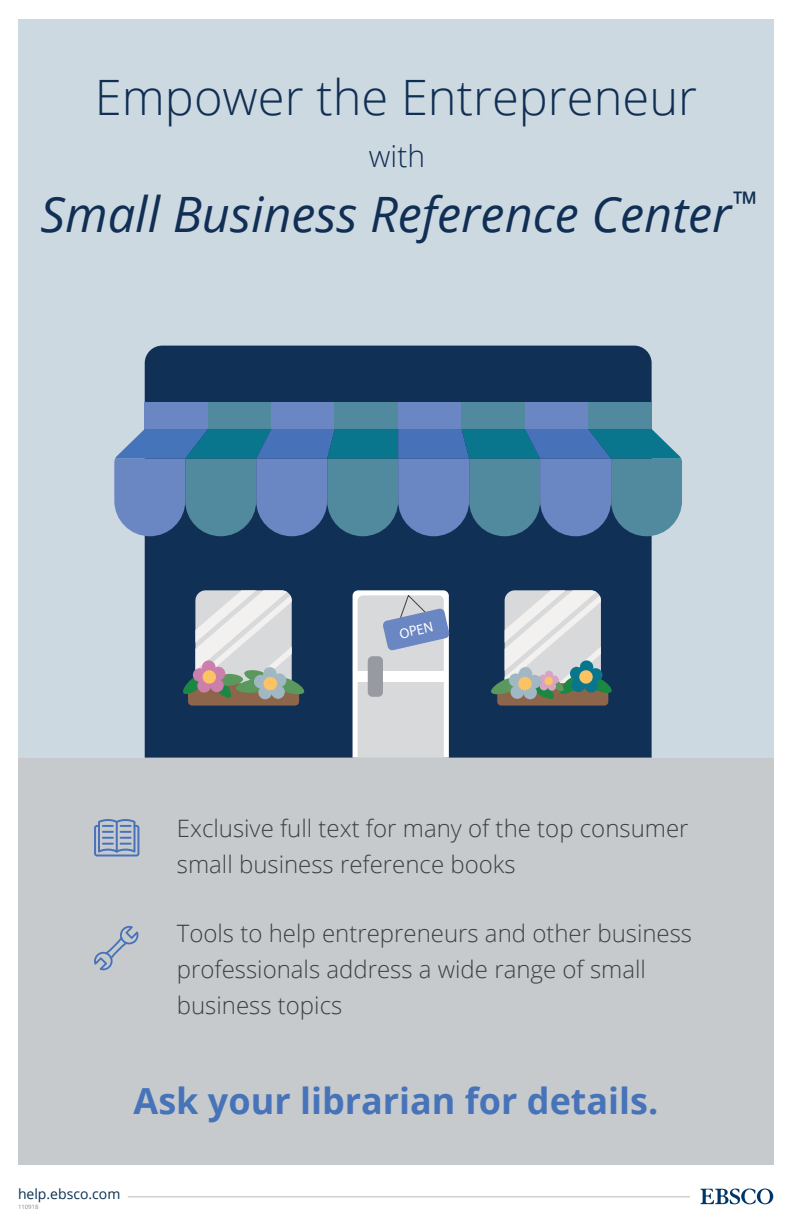
<style>
.page{position:relative;width:792px;height:1224px;background:#fff}
.page>*{position:absolute;margin:0;border:0;box-sizing:border-box;transform-origin:0 0}
.H1__Open_Sans_Light{font:italic 48.8px "Open Sans";color:#112f54}
.H1__Open_Sans_Light-2{font:300 48.8px "Open Sans";color:#112f54}
.t1{font:700 36px "Open Sans";color:#4773b9}
.H1__Open_Sans_Light-3{font:300 30px "Open Sans";color:#112f54}
.Paragraph_-_Large{font:300 24px/36px "Open Sans";color:#3d3f42}
.t2{font:14.3px "Myriad Pro";color:#fff}
.t3{font:14px "Open Sans";color:#093153}
.t4{font:6px "Open Sans";color:#898b8e}
</style>
<div class="page">
<div style="left:18px;top:19px;width:755px;height:740px;background:#ccd9e1"></div>
<div style="left:18px;top:758px;width:755px;height:407px;background:#c7cacd"></div>
<div style="left:145px;top:346px;width:507px;height:412px;background:#113056"></div>
<div style="left:145px;top:403px;width:63px;height:26px;background:#6a86c3"></div>
<div style="left:208px;top:403px;width:63px;height:26px;background:#51899f"></div>
<div style="left:271px;top:403px;width:64px;height:26px;background:#6a86c3"></div>
<div style="left:335px;top:403px;width:63px;height:26px;background:#51899f"></div>
<div style="left:398px;top:403px;width:64px;height:26px;background:#6a86c3"></div>
<div style="left:462px;top:403px;width:63px;height:26px;background:#51899f"></div>
<div style="left:525px;top:403px;width:63px;height:26px;background:#6a86c3"></div>
<div style="left:588px;top:403px;width:64px;height:26px;background:#51899f"></div>
<svg style="left:114px;top:429px;width:568px;height:107px;background:#4d7ea8"></svg>
<svg style="left:353px;top:590px;width:97px;height:168px"></svg>
<div style="left:188px;top:683px;width:111px;height:23px;background:#8c654b;border-radius:4px"></div>
<svg style="left:182px;top:590px;width:123px;height:109px"></svg>
<div style="left:497px;top:683px;width:111px;height:23px;background:#8c654b;border-radius:4px"></div>
<div style="left:202px;top:660px;width:14px;height:14px;background:#cc7eac;border-radius:50%"></div>
<div style="left:212px;top:667px;width:13px;height:13px;background:#cc7eac;border-radius:50%"></div>
<div style="left:197px;top:679px;width:14px;height:14px;background:#cc7eac;border-radius:50%"></div>
<div style="left:193px;top:668px;width:13px;height:14px;background:#cc7eac;border-radius:50%"></div>
<div style="left:210px;top:679px;width:14px;height:13px;background:#cc7eac;border-radius:50%"></div>
<div style="left:203px;top:670px;width:13px;height:14px;background:#fbc363;border-radius:50%"></div>
<div style="left:263px;top:667px;width:14px;height:14px;background:#a1b8c4;border-radius:50%"></div>
<div style="left:273px;top:673px;width:13px;height:14px;background:#a1b8c4;border-radius:50%"></div>
<div style="left:258px;top:686px;width:14px;height:13px;background:#a1b8c4;border-radius:50%"></div>
<div style="left:254px;top:675px;width:14px;height:13px;background:#a1b8c4;border-radius:50%"></div>
<div style="left:271px;top:685px;width:14px;height:14px;background:#a1b8c4;border-radius:50%"></div>
<div style="left:264px;top:677px;width:13px;height:13px;background:#fbc363;border-radius:50%"></div>
<svg style="left:490px;top:590px;width:123px;height:111px"></svg>
<div style="left:580px;top:660px;width:13px;height:14px;background:#0a768e;border-radius:50%"></div>
<div style="left:570px;top:667px;width:14px;height:13px;background:#0a768e;border-radius:50%"></div>
<div style="left:584px;top:679px;width:14px;height:14px;background:#0a768e;border-radius:50%"></div>
<div style="left:589px;top:668px;width:13px;height:14px;background:#0a768e;border-radius:50%"></div>
<div style="left:572px;top:679px;width:13px;height:13px;background:#0a768e;border-radius:50%"></div>
<div style="left:579px;top:670px;width:14px;height:14px;background:#fbc363;border-radius:50%"></div>
<div style="left:545px;top:671px;width:8px;height:8px;background:#d9a4c4;border-radius:50%"></div>
<div style="left:539px;top:675px;width:8px;height:8px;background:#d9a4c4;border-radius:50%"></div>
<div style="left:548px;top:682px;width:8px;height:9px;background:#d9a4c4;border-radius:50%"></div>
<div style="left:550px;top:676px;width:9px;height:8px;background:#d9a4c4;border-radius:50%"></div>
<div style="left:540px;top:682px;width:8px;height:8px;background:#d9a4c4;border-radius:50%"></div>
<div style="left:544px;top:677px;width:9px;height:8px;background:#fbc363;border-radius:50%"></div>
<div style="left:519px;top:667px;width:13px;height:14px;background:#a1b8c4;border-radius:50%"></div>
<div style="left:509px;top:673px;width:14px;height:14px;background:#a1b8c4;border-radius:50%"></div>
<div style="left:523px;top:686px;width:14px;height:13px;background:#a1b8c4;border-radius:50%"></div>
<div style="left:528px;top:675px;width:13px;height:13px;background:#a1b8c4;border-radius:50%"></div>
<div style="left:511px;top:685px;width:13px;height:14px;background:#a1b8c4;border-radius:50%"></div>
<div style="left:518px;top:677px;width:14px;height:13px;background:#fbc363;border-radius:50%"></div>
<hr style="left:128px;top:1197px;width:562px;height:1px;background:#bababa">
<svg style="left:701px;top:1189px;width:72px;height:15px"></svg>
<svg style="left:94px;top:819px;width:45px;height:37px"></svg>
<svg style="left:94px;top:926px;width:44px;height:44px"></svg>
<p class="H1__Open_Sans_Light-2" style="left:95px;top:64px;width:604px">Empower the Entrepreneur</p>
<p class="H1__Open_Sans_Light-3" style="left:369px;top:136px;width:58px">with</p>
<p class="H1__Open_Sans_Light" style="left:41px;top:181px;width:718px">Small Business Reference Center<sup>™</sup></p>
<p class="t2" style="left:398px;top:625px;width:35px;rotate:-13deg">OPEN</p>
<p class="Paragraph_-_Large" style="left:177px;top:810px;width:513px">Exclusive full text for many of the top consumer small business reference books</p>
<p class="Paragraph_-_Large" style="left:177px;top:915px;width:517px">Tools to help entrepreneurs and other business professionals address a wide range of small business topics</p>
<p class="t1" style="left:134px;top:1075px;width:526px">Ask your librarian for details.</p>
<p class="t3" style="left:18px;top:1185px;width:104px">help.ebsco.com</p>
<p class="t4" style="left:18px;top:1203px;width:22px">110918</p>
</div>
